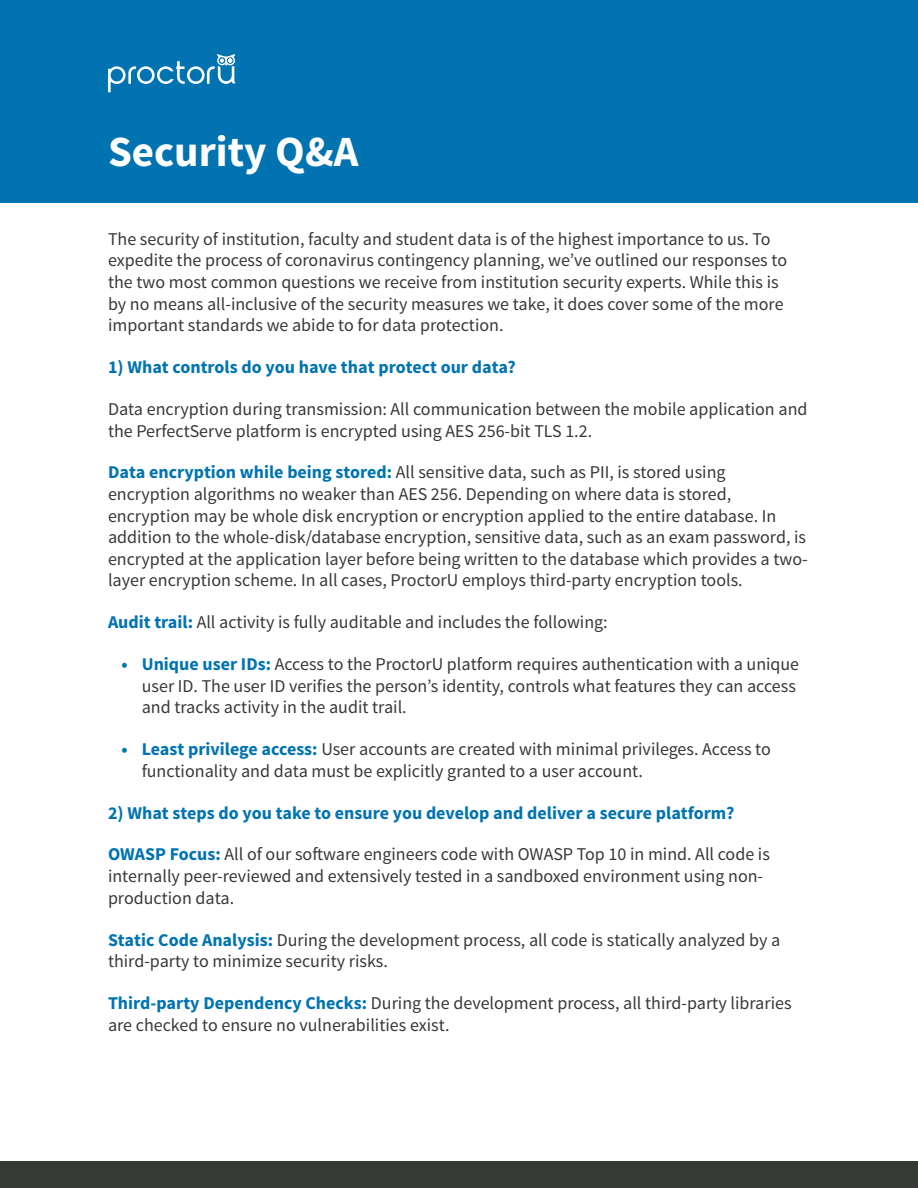
<style>
.page{position:relative;width:918px;height:1188px;background:#fff}
.page>*{position:absolute;margin:0;border:0;box-sizing:border-box;transform-origin:0 0}
.t1{font:700 43.05px "Source Sans Pro";color:#fff}
.t2{font:18px/21.6px "Source Sans Pro";color:#363936}
.t3{font:700 18px "Source Sans Pro";color:#0073b0}
.s1{font-weight:700;color:#0073b0}
</style>
<div class="page">
<div style="left:0;top:0;width:918px;height:203px;background:#0073b0"></div>
<div style="left:0;top:1161px;width:918px;height:27px;background:#363936"></div>
<svg style="left:108px;top:54px;width:128px;height:38px"></svg>
<h1 class="t1" style="left:108px;top:124px;width:252px">Security Q&amp;A</h1>
<p class="t2" style="left:108px;top:228px;width:681px">The security of institution, faculty and student data is of the highest importance to us. To expedite the process of coronavirus contingency planning, we’ve outlined our responses to the two most common questions we receive from institution security experts. While this is by no means all-inclusive of the security measures we take, it does cover some of the more important standards we abide to for data protection.</p>
<p class="t3" style="left:108px;top:356px;width:409px">1) What controls do you have that protect our data?</p>
<p class="t2" style="left:108px;top:399px;width:701px">Data encryption during transmission: All communication between the mobile application and the PerfectServe platform is encrypted using AES 256-bit TLS 1.2.</p>
<p class="t2" style="left:108px;top:462px;width:701px"><span class="s1">Data encryption while being stored:</span> All sensitive data, such as PII, is stored using encryption algorithms no weaker than AES 256. Depending on where data is stored, encryption may be whole disk encryption or encryption applied to the entire database. In addition to the whole-disk/database encryption, sensitive data, such as an exam password, is encrypted at the application layer before being written to the database which provides a two&shy;layer encryption scheme. In all cases, ProctorU employs third-party encryption tools.</p>
<p class="t2" style="left:108px;top:612px;width:501px"><span class="s1">Audit trail:</span> All activity is fully auditable and includes the following:</p>
<p class="t2" style="left:142px;top:654px;width:659px;text-indent:-20px"><span class="s1">• Unique user IDs:</span> Access to the ProctorU platform requires authentication with a unique user ID. The user ID verifies the person’s identity, controls what features they can access and tracks activity in the audit trail.</p>
<p class="t2" style="left:142px;top:739px;width:631px;text-indent:-20px"><span class="s1">• Least privilege access:</span> User accounts are created with minimal privileges. Access to functionality and data must be explicitly granted to a user account.</p>
<p class="t3" style="left:108px;top:801px;width:628px">2) What steps do you take to ensure you develop and deliver a secure platform?</p>
<p class="t2" style="left:108px;top:844px;width:663px"><span class="s1">OWASP Focus:</span> All of our software engineers code with OWASP Top 10 in mind. All code is internally peer-reviewed and extensively tested in a sandboxed environment using non&shy;production data.</p>
<p class="t2" style="left:108px;top:929px;width:674px"><span class="s1">Static Code Analysis:</span> During the development process, all code is statically analyzed by a third-party to minimize security risks.</p>
<p class="t2" style="left:108px;top:993px;width:685px"><span class="s1">Third-party Dependency Checks:</span> During the development process, all third-party libraries are checked to ensure no vulnerabilities exist.</p>
</div>
